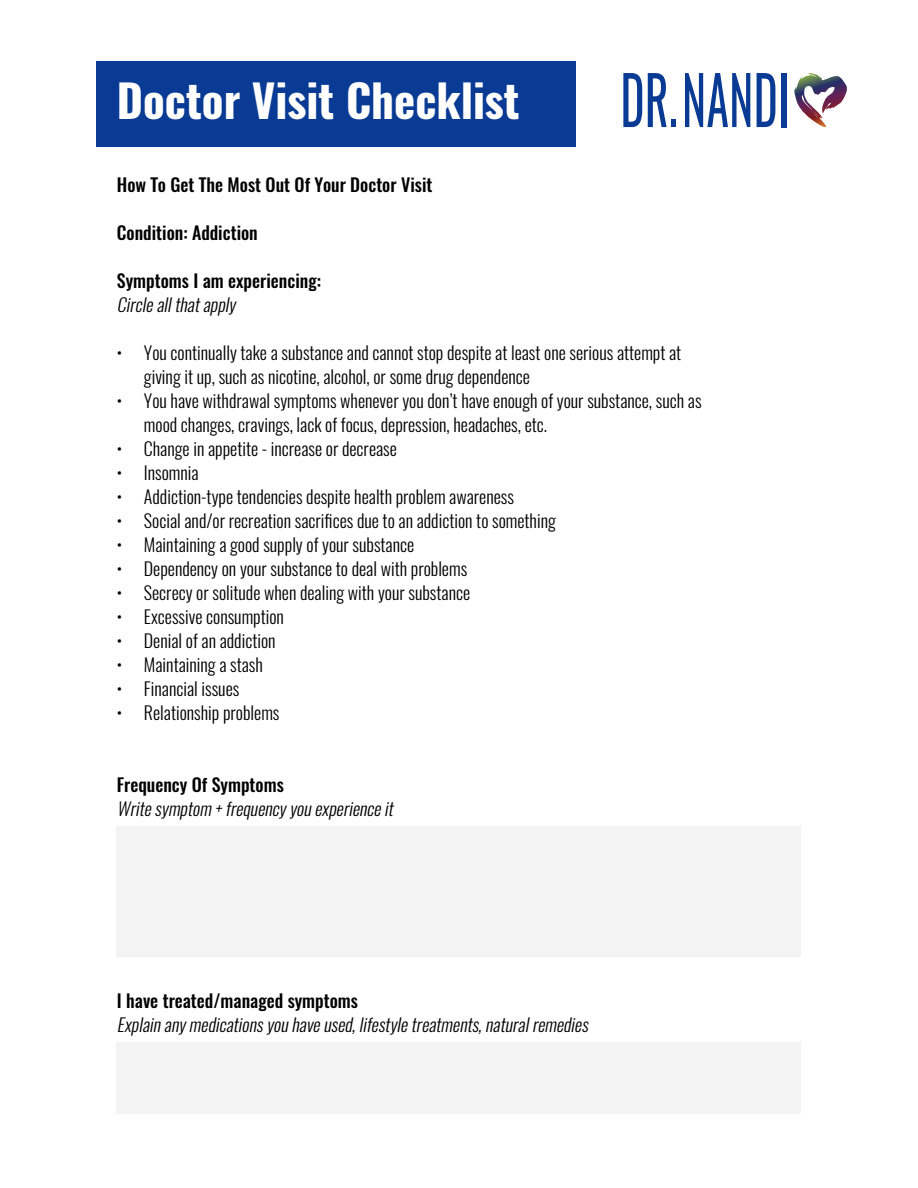
<style>
.page{position:relative;width:918px;height:1188px;background:#fff}
.page>*{position:absolute;margin:0;border:0;box-sizing:border-box;transform-origin:0 0}
.t1{font:700 45px "Oswald";color:#fff}
.t2{font:300 18px/24px "Oswald";color:#000}
.t3{font:500 18px "Oswald";color:#000}
.t4{font:italic 300 18px "Oswald";color:#000}
</style>
<div class="page">
<div style="left:96px;top:62px;width:479px;height:85px;background:#0a3b94"></div>
<svg style="left:623px;top:73px;width:19px;height:54px"></svg>
<svg style="left:648px;top:73px;width:19px;height:54px"></svg>
<div style="left:671px;top:119px;width:5px;height:8px;background:#0a3b94"></div>
<svg style="left:685px;top:73px;width:65px;height:54px"></svg>
<svg style="left:757px;top:73px;width:18px;height:54px"></svg>
<div style="left:781px;top:73px;width:5px;height:54px;background:#0a3b94"></div>
<svg style="left:794px;top:73px;width:53px;height:54px"></svg>
<div style="left:117px;top:827px;width:684px;height:130px;background:#f3f3f3"></div>
<div style="left:117px;top:1043px;width:684px;height:71px;background:#f3f3f3"></div>
<h1 class="t1" style="left:117px;top:69px;width:404px">Doctor Visit Checklist</h1>
<p class="t3" style="left:117px;top:172px;width:317px">How To Get The Most Out Of Your Doctor Visit</p>
<p class="t3" style="left:117px;top:220px;width:142px">Condition: Addiction</p>
<p class="t3" style="left:117px;top:268px;width:206px">Symptoms I am experiencing:</p>
<p class="t4" style="left:117px;top:293px;width:124px">Circleallthatapply</p>
<p class="t2" style="left:144px;top:341px;width:539px;text-indent:-27px">• You continually take a substance and cannot stop despite at least one serious attempt at giving it up, such as nicotine, alcohol, or some drug dependence</p>
<p class="t2" style="left:144px;top:389px;width:559px;text-indent:-27px">• You have withdrawal symptoms whenever you don’t have enough of your substance, such as mood changes, cravings, lack of focus, depression, headaches, etc.</p>
<p class="t2" style="left:117px;top:437px;width:281px">• Change in appetite - increase or decrease</p>
<p class="t2" style="left:117px;top:461px;width:83px">• Insomnia</p>
<p class="t2" style="left:117px;top:485px;width:399px">• Addiction-type tendencies despite health problem awareness</p>
<p class="t2" style="left:117px;top:509px;width:440px">• Social and/or recreation sacrifices due to an addiction to something</p>
<p class="t2" style="left:117px;top:533px;width:299px">• Maintaining a good supply of your substance</p>
<p class="t2" style="left:117px;top:557px;width:352px">• Dependency on your substance to deal with problems</p>
<p class="t2" style="left:117px;top:581px;width:355px">• Secrecy or solitude when dealing with your substance</p>
<p class="t2" style="left:117px;top:605px;width:169px">• Excessive consumption</p>
<p class="t2" style="left:117px;top:629px;width:160px">• Denial of an addiction</p>
<p class="t2" style="left:117px;top:653px;width:147px">• Maintaining a stash</p>
<p class="t2" style="left:117px;top:677px;width:124px">• Financial issues</p>
<p class="t2" style="left:117px;top:700px;width:164px">• Relationship problems</p>
<p class="t3" style="left:117px;top:772px;width:168px">Frequency Of Symptoms</p>
<p class="t4" style="left:117px;top:797px;width:282px">Writesymptom +frequencyyouexperienceit</p>
<p class="t3" style="left:117px;top:988px;width:243px">I have treated/managed symptoms</p>
<p class="t4" style="left:117px;top:1013px;width:477px">Explainanymedicationsyouhaveused,lifestyletreatments,naturalremedies</p>
</div>
